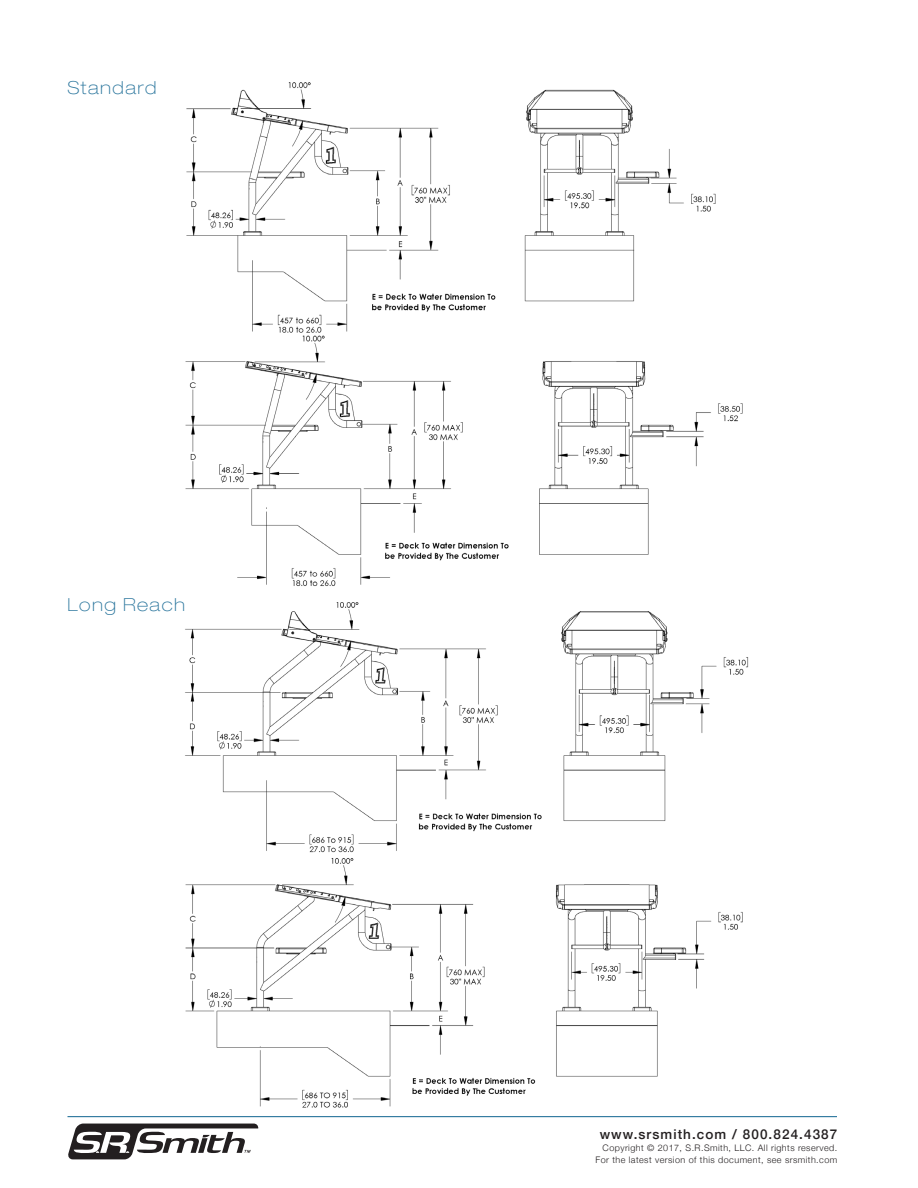
<style>
.page{position:relative;width:918px;height:1188px;background:#fff}
.page>*{position:absolute;margin:0;border:0;box-sizing:border-box;transform-origin:0 0}
._2_subhead{font:100 expanded 18px "Helvetica Neue LT Std";letter-spacing:.08em;color:#2b769d}
.t1{font:500 13.5px "Helvetica Neue";letter-spacing:.08em;color:#231f20}
.t2{font:300 9px/12px "Helvetica Neue";letter-spacing:.05em;color:#231f20;text-align:right}
</style>
<div class="page">
<svg style="left:68px;top:1124px;width:190px;height:35px"></svg>
<hr style="left:68px;top:1116px;width:769px;height:1px;background:#2b769d">
<img style="left:185px;top:858px;width:558px;height:250px">
<img style="left:185px;top:602px;width:564px;height:251px">
<img style="left:185px;top:335px;width:558px;height:251px">
<img style="left:186px;top:82px;width:530px;height:251px">
<p class="_2_subhead" style="left:68px;top:77px;width:91px">Standard</p>
<p class="_2_subhead" style="left:68px;top:594px;width:119px">Long Reach</p>
<h2 class="t1" style="left:600px;top:1123px;width:239px">www.srsmith.com / 800.824.4387</h2>
<p class="t2" style="left:595px;top:1141px;width:243px">Copyright © 2017, S.R.Smith, LLC. All rights reserved.<br>For the latest version of this document, see srsmith.com</p>
</div>
